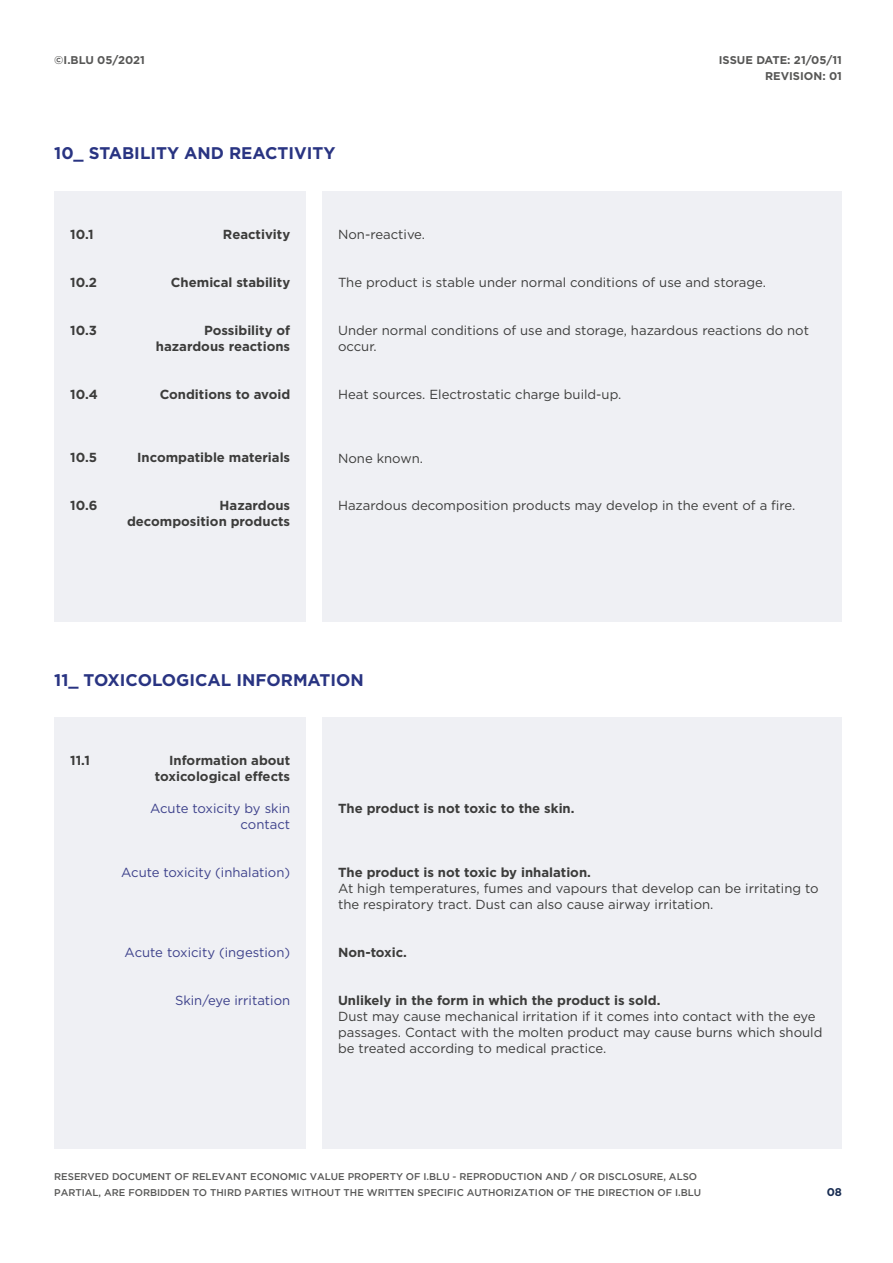
<style>
.page{position:relative;width:893px;height:1263px;background:#fff}
.page>*{position:absolute;margin:0;border:0;box-sizing:border-box;transform-origin:0 0}
.t1{font:700 16.8px "Gotham";color:#293482}
.t2{font:13.2px/15.9px "Gotham";color:#3c3c3b}
.t3{font:700 13.2px/15.9px "Gotham";color:#3c3c3b;text-align:right}
.t4{font:13.2px/15.9px "Gotham";color:#3d418b;text-align:right}
.t5{font:700 11.25px/15.9px "Gotham";color:#575756;text-align:right}
.t6{font:700 11.25px "Gotham";color:#182c52}
.t7{font:500 9.75px/15.9px "Gotham";color:#575756}
</style>
<div class="page">
<div style="left:54px;top:191px;width:252px;height:430px;background:#eff0f4"></div>
<div style="left:54px;top:717px;width:252px;height:431px;background:#eff0f4"></div>
<div style="left:322px;top:191px;width:520px;height:431px;background:#eff0f4"></div>
<div style="left:322px;top:717px;width:520px;height:431px;background:#eff0f4"></div>
<p class="t5" style="left:54px;top:52px;width:92px">©I.BLU 05/2021</p>
<p class="t5" style="left:719px;top:52px;width:125px">ISSUE DATE: 21/05/11<br>REVISION: 01</p>
<p class="t1" style="left:54px;top:142px;width:283px">10_ STABILITY AND REACTIVITY</p>
<p class="t3" style="left:70px;top:226px;width:25px">10.1</p>
<p class="t3" style="left:70px;top:274px;width:28px">10.2</p>
<p class="t3" style="left:70px;top:322px;width:28px">10.3</p>
<p class="t3" style="left:70px;top:386px;width:29px">10.4</p>
<p class="t3" style="left:70px;top:450px;width:28px">10.5</p>
<p class="t3" style="left:70px;top:498px;width:29px">10.6</p>
<p class="t3" style="left:223px;top:226px;width:69px">Reactivity</p>
<p class="t3" style="left:171px;top:274px;width:121px">Chemical stability</p>
<p class="t3" style="left:156px;top:322px;width:136px">Possibility of hazardous reactions</p>
<p class="t3" style="left:160px;top:386px;width:132px">Conditions to avoid</p>
<p class="t3" style="left:137px;top:450px;width:155px">Incompatible materials</p>
<p class="t3" style="left:127px;top:498px;width:165px">Hazardous decomposition products</p>
<p class="t2" style="left:338px;top:226px;width:89px">Non-reactive.</p>
<p class="t2" style="left:338px;top:274px;width:429px">The product is stable under normal conditions of use and storage.</p>
<p class="t2" style="left:338px;top:322px;width:472px">Under normal conditions of use and storage, hazardous reactions do not occur.</p>
<p class="t2" style="left:338px;top:386px;width:285px">Heat sources. Electrostatic charge build-up.</p>
<p class="t2" style="left:338px;top:450px;width:86px">None known.</p>
<p class="t2" style="left:338px;top:497px;width:459px">Hazardous decomposition products may develop in the event of a fire.</p>
<p class="t1" style="left:54px;top:669px;width:311px">11_ TOXICOLOGICAL INFORMATION</p>
<p class="t3" style="left:70px;top:753px;width:21px">11.1</p>
<p class="t3" style="left:155px;top:753px;width:137px">Information about toxicological effects</p>
<p class="t4" style="left:150px;top:800px;width:142px">Acute toxicity by skin contact</p>
<p class="t4" style="left:121px;top:864px;width:171px">Acute toxicity (inhalation)</p>
<p class="t4" style="left:125px;top:944px;width:167px">Acute toxicity (ingestion)</p>
<p class="t4" style="left:175px;top:992px;width:117px">Skin/eye irritation</p>
<p class="t3" style="left:338px;top:801px;width:238px">The product is not toxic to the skin.</p>
<p class="t3" style="left:338px;top:864px;width:254px">The product is not toxic by inhalation.</p>
<p class="t2" style="left:338px;top:880px;width:482px">At high temperatures, fumes and vapours that develop can be irritating to the respiratory tract. Dust can also cause airway irritation.</p>
<p class="t3" style="left:338px;top:944px;width:70px">Non-toxic.</p>
<p class="t3" style="left:338px;top:992px;width:324px">Unlikely in the form in which the product is sold.</p>
<p class="t2" style="left:338px;top:1008px;width:486px">Dust may cause mechanical irritation if it comes into contact with the eye passages. Contact with the molten product may cause burns which should be treated according to medical practice.</p>
<p class="t7" style="left:54px;top:1168px;width:649px">RESERVED DOCUMENT OF RELEVANT ECONOMIC VALUE PROPERTY OF I.BLU - REPRODUCTION AND / OR DISCLOSURE, ALSO<br>PARTIAL, ARE FORBIDDEN TO THIRD PARTIES WITHOUT THE WRITTEN SPECIFIC AUTHORIZATION OF THE DIRECTION OF I.BLU</p>
<p class="t6" style="left:827px;top:1184px;width:17px">08</p>
</div>
